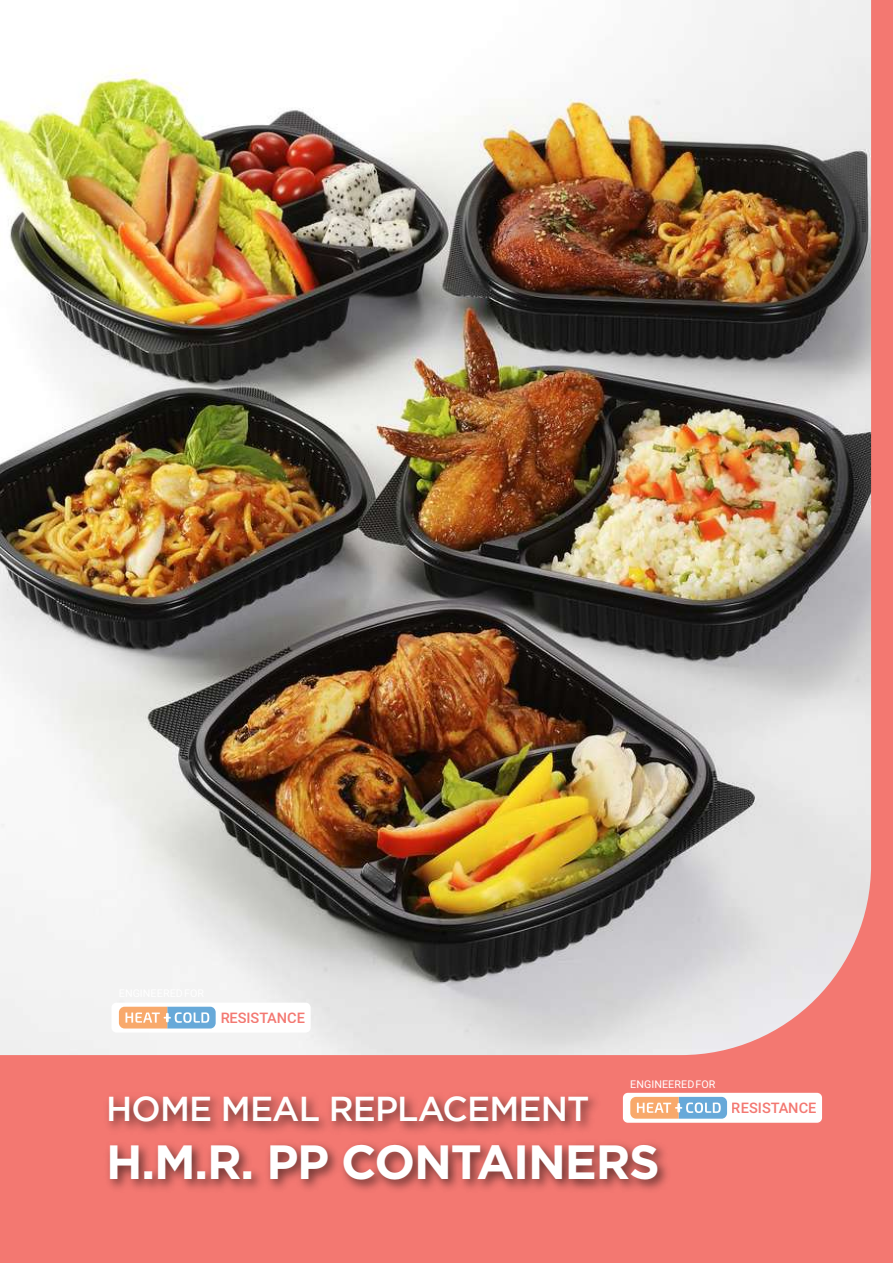
<style>
.page{position:relative;width:893px;height:1263px;background:#f37871}
.page>*{position:absolute;margin:0;border:0;box-sizing:border-box;transform-origin:0 0}
.t1{font:700 48px "Gotham";letter-spacing:-.025em;color:#fff}
.t2{font:500 34.5px "Gotham";letter-spacing:-.025em;color:#fff}
.t3{font:500 14.55px "Roboto";color:#ee3e35}
.t4{font:10.65px "Roboto";letter-spacing:.005em;color:#fff}
</style>
<div class="page">
<img style="left:107px;top:1092px;width:569px;height:98px">
<img style="left:0;top:0;width:871px;height:1055px">
<div style="left:623px;top:1093px;width:199px;height:30px;background:#fff;border-radius:5px"></div>
<svg style="left:630px;top:1097px;width:97px;height:22px;background:#beb8b3"></svg>
<div style="left:112px;top:1003px;width:199px;height:29px;background:#fff;border-radius:5px"></div>
<svg style="left:119px;top:1007px;width:97px;height:21px;background:#bdb8b2"></svg>
<p class="t3" style="left:220px;top:1007px;width:86px">RESISTANCE</p>
<p class="t4" style="left:630px;top:1076px;width:87px">ENGINEEREDFOR</p>
<h2 class="t2" style="left:106px;top:1089px;width:485px">HOME MEAL REPLACEMENT</h2>
<h1 class="t1" style="left:106px;top:1134px;width:555px">H.M.R. PP CONTAINERS</h1>
<p class="t3" style="left:732px;top:1097px;width:86px">RESISTANCE</p>
</div>
